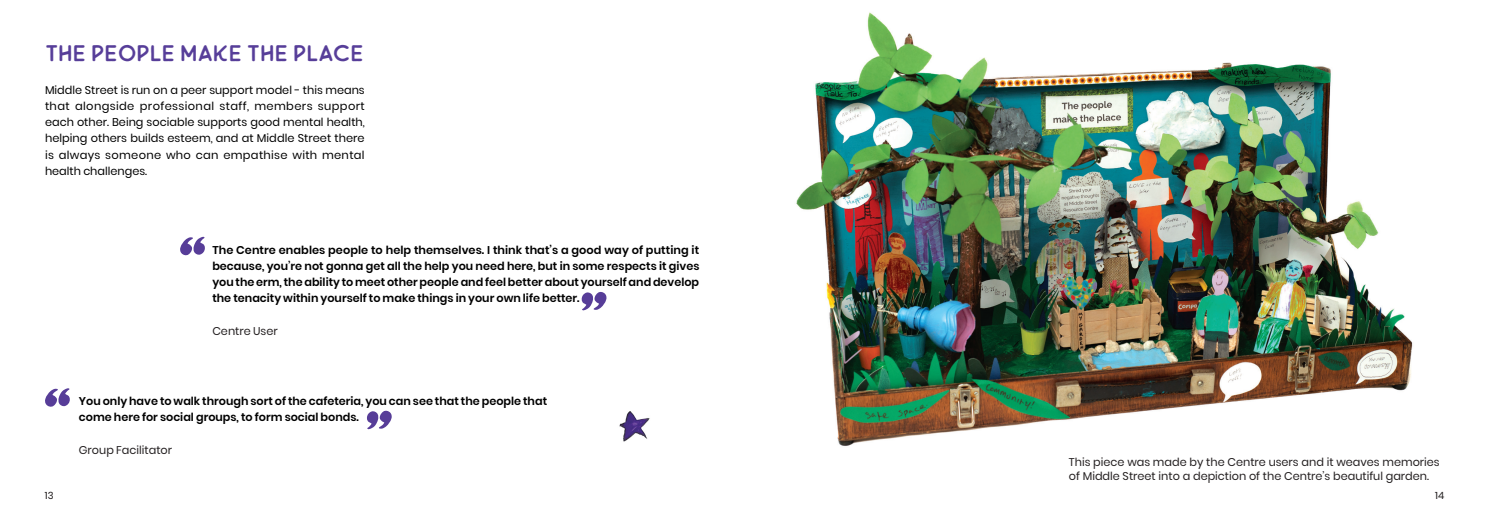
<style>
.page{position:relative;width:1489px;height:525px;background:#fff}
.page>*{position:absolute;margin:0;border:0;box-sizing:border-box;transform-origin:0 0}
.Paragraph_Style_1{font:22.5px "Buckwheat TC Sans";letter-spacing:-.025em;color:#573e99}
.Paragraph_Style_1-2{font:600 11.25px/16.2px "Poppins";color:#000;text-align:justify}
.Paragraph_Style_1-3{font:11.25px/16.2px "Poppins";letter-spacing:.025em;color:#000;text-align:justify}
.Paragraph_Style_1-4{font:11.25px/13.5px "Poppins";color:#231f20}
.t1{font:10px "Poppins";color:#231f20}
</style>
<div class="page">
<img style="left:796px;top:12px;width:617px;height:434px">
<svg style="left:180px;top:237px;width:25px;height:18px"></svg>
<svg style="left:581px;top:292px;width:25px;height:18px"></svg>
<svg style="left:45px;top:388px;width:25px;height:18px"></svg>
<svg style="left:367px;top:410px;width:25px;height:19px"></svg>
<img style="left:619px;top:411px;width:31px;height:31px">
<p class="Paragraph_Style_1" style="left:45px;top:39px;width:320px">THE PEOPLE MAKE THE PLACE</p>
<p class="Paragraph_Style_1-3" style="left:45px;top:81px;width:321px">Middle Street is run on a peer support model - this means that alongside professional staff, members support each other. Being sociable supports good mental health, helping others builds esteem, and at Middle Street there is always someone who can empathise with mental health challenges.</p>
<p class="Paragraph_Style_1-2" style="left:212px;top:241px;width:488px">The Centre enables people to help themselves. I think that’s a good way of putting it because, you’re not gonna get all the help you need here, but in some respects it gives you the erm, the ability to meet other people and feel better about yourself and develop the tenacity within yourself to make things in your own life better.</p>
<p class="Paragraph_Style_1-4" style="left:212px;top:324px;width:67px">Centre User</p>
<p class="Paragraph_Style_1-2" style="left:79px;top:393px;width:470px">You only have to walk through sort of the cafeteria, you can see that the people that come here for social groups, to form social bonds.</p>
<p class="Paragraph_Style_1-4" style="left:79px;top:443px;width:95px">Group Facilitator</p>
<p class="Paragraph_Style_1-4" style="left:1068px;top:455px;width:372px">This piece was made by the Centre users and it weaves memories of Middle Street into a depiction of the Centre’s beautiful garden.</p>
<p class="t1" style="left:45px;top:489px;width:10px">13</p>
<p class="t1" style="left:1434px;top:489px;width:11px">14</p>
</div>
